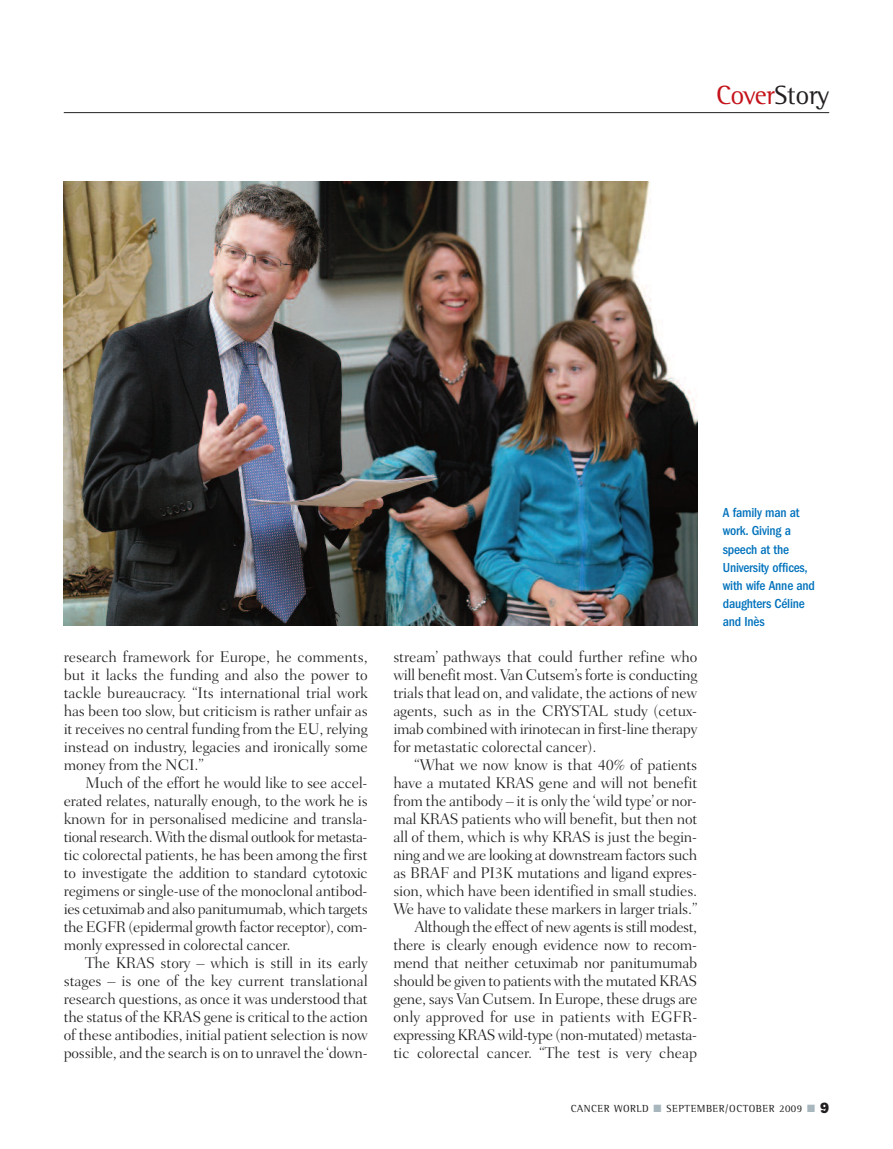
<style>
.page{position:relative;width:893px;height:1149px;background:#fff}
.page>*{position:absolute;margin:0;border:0;box-sizing:border-box;transform-origin:0 0}
.t1{font:27px "Rotis Semi Serif";letter-spacing:-.015em;color:#c4121a}
.t2{font:300 15.75px/18px "Fairfield LH";letter-spacing:-.01em;color:#231f20;text-align:justify}
.t3{font:500 condensed 13.5px/18px "Franklin Gothic";letter-spacing:-.015em;color:#0072bc}
.t4{font:10.5px "Rotis Semi Serif";letter-spacing:.05em;color:#231f20}
.s1{color:#231f20}
.s2{color:#a8b6be}
.s3{font-family:"Franklin Gothic";font-weight:800;font-size:15px}
</style>
<div class="page">
<hr style="left:64px;top:112px;width:765px;height:1px;background:#231f20">
<img style="left:64px;top:181px;width:633px;height:444px">
<h1 class="t1" style="left:716px;top:86px;width:115px">Cover<span class="s1">Story</span></h1>
<p class="t2" style="left:64px;top:648px;width:306px">research framework for Europe, he comments, but it lacks the funding and also the power to tackle bureaucracy. “Its international trial work has been too slow, but criticism is rather unfair as it receives no central funding from the EU, relying instead on industry, legacies and ironically some money from the NCI.”</p>
<p class="t2" style="left:64px;top:774px;width:306px;text-indent:21px">Much of the effort he would like to see accel&shy;erated relates, naturally enough, to the work he is known for in personalised medicine and transla&shy;tional research. With the dismal outlook for metasta&shy;tic colorectal patients, he has been among the first to investigate the addition to standard cytotoxic regimens or single-use of the monoclonal antibod&shy;ies cetuximab and also panitumumab, which targets the EGFR (epidermal growth factor receptor), com&shy;monly expressed in colorectal cancer.</p>
<p class="t2" style="left:64px;top:954px;width:306px;text-indent:21px">The KRAS story – which is still in its early stages – is one of the key current translational research questions, as once it was understood that the status of the KRAS gene is critical to the action of these antibodies, initial patient selection is now possible, and the search is on to unravel the ‘down-</p>
<p class="t2" style="left:393px;top:648px;width:306px">stream’ pathways that could further refine who will benefit most. Van Cutsem’s forte is conducting trials that lead on, and validate, the actions of new agents, such as in the CRYSTAL study (cetux&shy;imab combined with irinotecan in first-line therapy for metastatic colorectal cancer).</p>
<p class="t2" style="left:393px;top:756px;width:306px;text-align:right">“What we now know is that 40% of patients have a mutated KRAS gene and will not benefit from the antibody – it is only the ‘wild type’or nor&shy;mal KRAS patients who will benefit, but then not all of them, which is why KRAS is just the begin&shy;ning and we are looking at downstream factors such as BRAF and PI3K mutations and ligand expres&shy;sion, which have been identified in small studies.<br>We have to validate these markers in larger trials.” Although the effect of new agents is still modest, there is clearly enough evidence now to recom&shy;mend that neither cetuximab nor panitumumab should be given to patients with the mutated KRAS gene, says Van Cutsem. In Europe, these drugs are only approved for use in patients with EGFR&shy;expressing KRAS wild-type (non-mutated) metasta&shy;tic colorectal cancer. “The test is very cheap</p>
<p class="t3" style="left:723px;top:503px;width:94px">A family man at work. Giving a speech at the<br>University offices, with wife Anne and daughters Céline and Inès</p>
<p class="t4" style="left:571px;top:1104px;width:260px">CANCER WORLD <span class="s2">■</span> SEPTEMBER/OCTOBER 2009 <span class="s2">■</span> <span class="s3">9</span></p>
</div>
